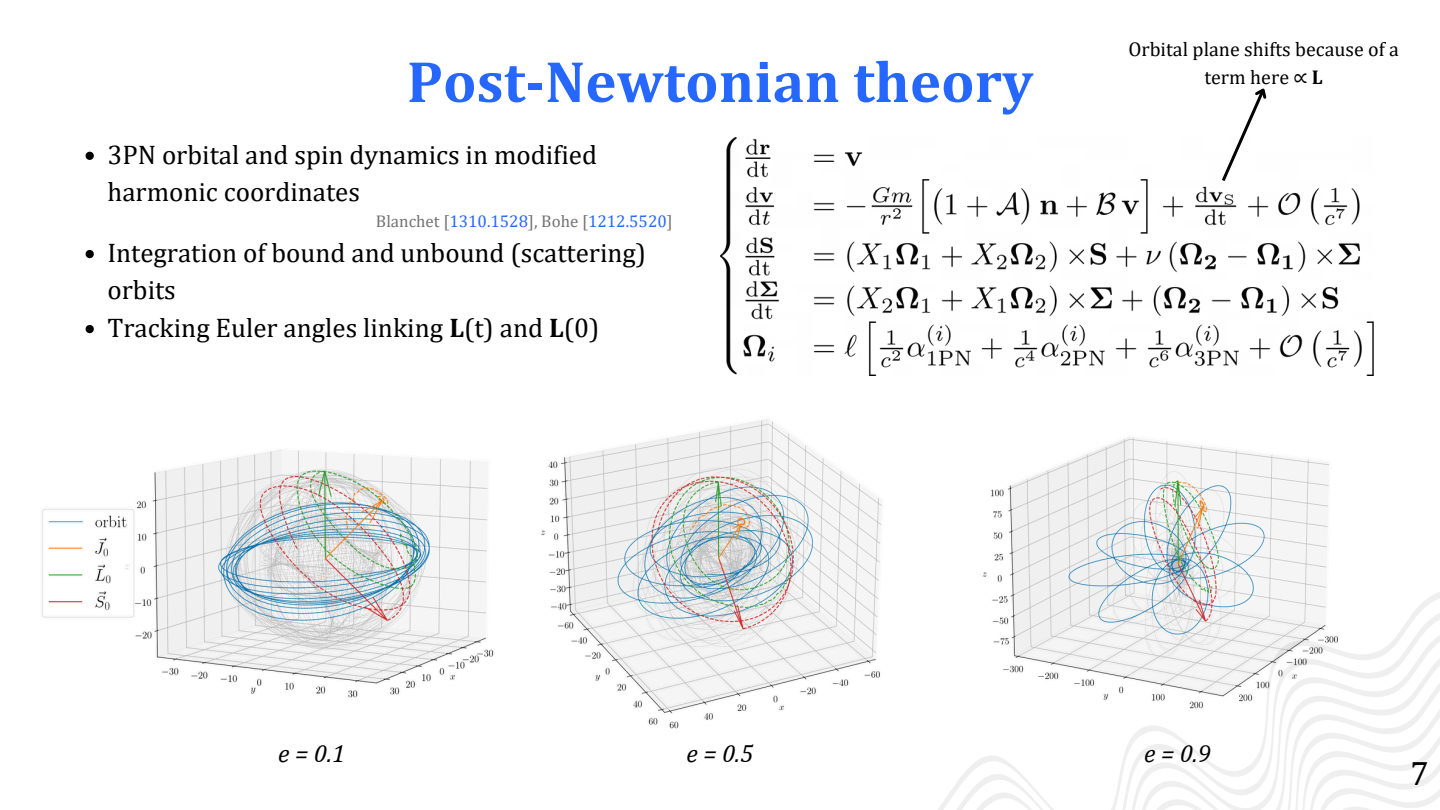
<style>
.page{position:relative;width:1440px;height:810px;background:#fff}
.page>*{position:absolute;margin:0;border:0;box-sizing:border-box;transform-origin:0 0}
.t1{font:700 59px "Cambria";color:#2667ff}
.t2{font:34px "Cambria";color:#000}
.t3{font:27px/37.5px "Cambria";color:#000}
.t4{font:italic 25px "Cambria";color:#000}
.t5{font:20px/27.8px "Cambria";color:#000;text-align:center}
.t6{font:17px "Cambria";color:#2667ff}
.s1{color:#737373}
.s2{font-weight:700}
</style>
<div class="page">
<img style="left:541px;top:419px;width:788px;height:310px">
<svg style="left:902px;top:565px;width:427px;height:164px"></svg>
<svg style="left:906px;top:577px;width:534px;height:233px"></svg>
<img style="left:720px;top:138px;width:653px;height:238px">
<img style="left:42px;top:449px;width:452px;height:249px">
<svg style="left:86px;top:152px;width:8px;height:8px"></svg>
<svg style="left:86px;top:250px;width:8px;height:8px"></svg>
<svg style="left:86px;top:325px;width:8px;height:8px"></svg>
<svg style="left:1219px;top:88px;width:54px;height:96px"></svg>
<p class="t1" style="left:407px;top:46px;width:628px">Post-Newtonian theory</p>
<p class="t3" style="left:107px;top:135px;width:491px">3PN orbital and spin dynamics in modified harmonic coordinates</p>
<p class="t6" style="left:376px;top:211px;width:298px"><span class="s1">Blanchet [</span>1310.1528<span class="s1">], Bohe [</span>1212.5520<span class="s1">]</span></p>
<p class="t3" style="left:107px;top:233px;width:540px">Integration of bound and unbound (scattering) orbits</p>
<p class="t3" style="left:107px;top:308px;width:494px">Tracking Euler angles linking <span class="s2">L</span>(t) and <span class="s2">L</span>(0)</p>
<p class="t5" style="left:1128px;top:35px;width:272px">Orbital plane shifts because of a term here ∝ <span class="s2">L</span></p>
<p class="t4" style="left:278px;top:738px;width:69px">e= 0.1</p>
<h2 class="t4" style="left:686px;top:738px;width:69px">e= 0.5</h2>
<p class="t4" style="left:1144px;top:738px;width:69px">e= 0.9</p>
<h2 class="t2" style="left:1410px;top:753px;width:20px">7</h2>
</div>
